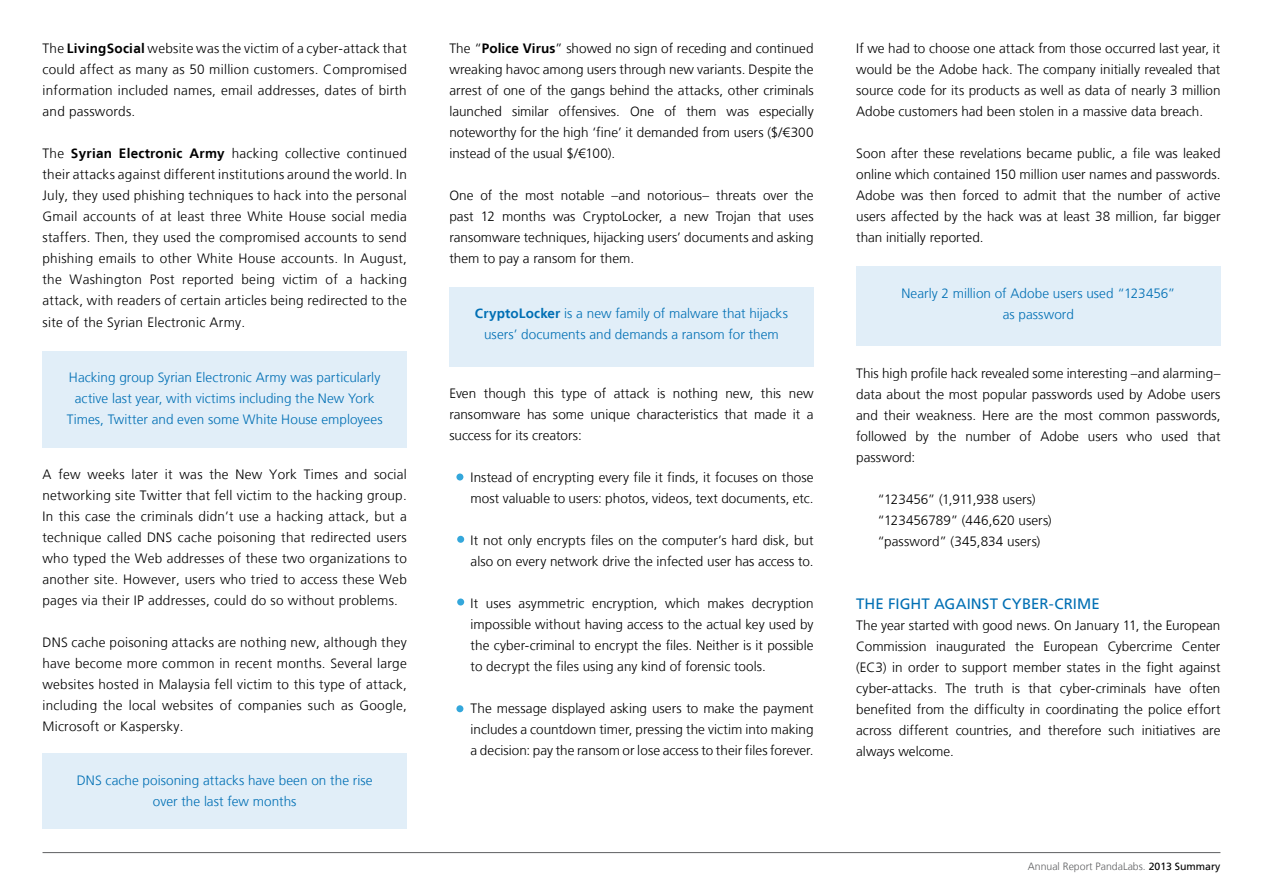
<style>
.page{position:relative;width:1263px;height:893px;background:#fff}
.page>*{position:absolute;margin:0;border:0;box-sizing:border-box;transform-origin:0 0}
.t1{font:15px "Frutiger LT";letter-spacing:.01em;color:#006fb4}
.t2{font:300 13.5px/21px "Frutiger LT";letter-spacing:.005em;color:#000;text-align:justify}
.t3{font:300 13.5px/21px "Frutiger LT";letter-spacing:.005em;color:#006fb4;text-align:center}
.t4{font:300 10.5px "Frutiger LT";color:#5f6062}
.s1{font-weight:700}
.s2{font-weight:400;color:#000}
</style>
<div class="page">
<hr style="left:43px;top:852px;width:1177px;height:1px;background:#5f6062">
<div style="left:43px;top:351px;width:364px;height:97px;background:#e1eef8"></div>
<div style="left:43px;top:754px;width:364px;height:75px;background:#e1eef8"></div>
<div style="left:856px;top:266px;width:364px;height:80px;background:#e1eef8"></div>
<div style="left:456px;top:473px;width:7px;height:7px;background:#34a7db;border-radius:50%"></div>
<div style="left:457px;top:536px;width:7px;height:7px;background:#34a7db;border-radius:50%"></div>
<div style="left:457px;top:598px;width:7px;height:7px;background:#34a7db;border-radius:50%"></div>
<div style="left:456px;top:705px;width:7px;height:7px;background:#34a7db;border-radius:50%"></div>
<div style="left:449px;top:287px;width:365px;height:80px;background:#e1eef8"></div>
<p class="t2" style="left:43px;top:38px;width:366px">The <span class="s1">LivingSocial</span> website was the victim of a cyber-attack that could affect as many as 50 million customers. Compromised information included names, email addresses, dates of birth and passwords.</p>
<p class="t2" style="left:43px;top:143px;width:366px">The <span class="s1">Syrian Electronic Army</span> hacking collective continued their attacks against different institutions around the world. In July, they used phishing techniques to hack into the personal Gmail accounts of at least three White House social media staffers. Then, they used the compromised accounts to send phishing emails to other White House accounts. In August, the Washington Post reported being victim of a hacking attack, with readers of certain articles being redirected to the site of the Syrian Electronic Army.</p>
<p class="t3" style="left:67px;top:367px;width:317px">Hacking group Syrian Electronic Army was particularly active last year, with victims including the New York<br>Times, Twitter and even some White House employees</p>
<p class="t2" style="left:43px;top:464px;width:366px">A few weeks later it was the New York Times and social networking site Twitter that fell victim to the hacking group.<br>In this case the criminals didn’t use a hacking attack, but a technique called DNS cache poisoning that redirected users who typed the Web addresses of these two organizations to another site. However, users who tried to access these Web pages via their IP addresses, could do so without problems.</p>
<p class="t2" style="left:43px;top:632px;width:366px">DNS cache poisoning attacks are nothing new, although they have become more common in recent months. Several large websites hosted in Malaysia fell victim to this type of attack, including the local websites of companies such as Google, Microsoft or Kaspersky.</p>
<p class="t3" style="left:77px;top:770px;width:297px">DNS cache poisoning attacks have been on the rise over the last few months</p>
<p class="t2" style="left:449px;top:38px;width:366px">The “<span class="s1">Police Virus</span>” showed no sign of receding and continued wreaking havoc among users through new variants. Despite the arrest of one of the gangs behind the attacks, other criminals launched similar offensives. One of them was especially noteworthy for the high ‘fine’ it demanded from users ($/€300 instead of the usual $/€100).</p>
<p class="t2" style="left:449px;top:185px;width:366px">One of the most notable –and notorious– threats over the past 12 months was CryptoLocker, a new Trojan that uses ransomware techniques, hijacking users’ documents and asking them to pay a ransom for them.</p>
<p class="t3" style="left:475px;top:303px;width:314px"><span class="s1">CryptoLocker</span> is a new family of malware that hijacks users’ documents and demands a ransom for them</p>
<p class="t2" style="left:449px;top:383px;width:366px">Even though this type of attack is nothing new, this new ransomware has some unique characteristics that made it a success for its creators:</p>
<p class="t2" style="left:471px;top:467px;width:345px">Instead of encrypting every file it finds, it focuses on those most valuable to users: photos, videos, text documents, etc.</p>
<p class="t2" style="left:471px;top:530px;width:345px">It not only encrypts files on the computer’s hard disk, but also on every network drive the infected user has access to.</p>
<p class="t2" style="left:471px;top:593px;width:344px">It uses asymmetric encryption, which makes decryption impossible without having access to the actual key used by the cyber-criminal to encrypt the files. Neither is it possible to decrypt the files using any kind of forensic tools.</p>
<p class="t2" style="left:471px;top:698px;width:345px">The message displayed asking users to make the payment includes a countdown timer, pressing the victim into making a decision: pay the ransom or lose access to their files forever.</p>
<p class="t2" style="left:856px;top:38px;width:366px">If we had to choose one attack from those occurred last year, it would be the Adobe hack. The company initially revealed that source code for its products as well as data of nearly 3 million Adobe customers had been stolen in a massive data breach.</p>
<p class="t2" style="left:856px;top:143px;width:366px">Soon after these revelations became public, a file was leaked online which contained 150 million user names and passwords.<br>Adobe was then forced to admit that the number of active users affected by the hack was at least 38 million, far bigger than initially reported.</p>
<p class="t3" style="left:901px;top:283px;width:275px">Nearly 2 million of Adobe users used “123456” as password</p>
<p class="t2" style="left:856px;top:363px;width:366px">This high profile hack revealed some interesting –and alarming– data about the most popular passwords used by Adobe users and their weakness. Here are the most common passwords, followed by the number of Adobe users who used that password:</p>
<p class="t2" style="left:877px;top:489px;width:176px;text-align:left">“123456” (1,911,938 users) “123456789” (446,620 users) “password” (345,834 users)</p>
<p class="t1" style="left:856px;top:595px;width:245px">THE FIGHT AGAI NST CYBER-CRI ME</p>
<p class="t2" style="left:856px;top:615px;width:366px">The year started with good news. On January 11, the European Commission inaugurated the European Cybercrime Center (EC3) in order to support member states in the fight against cyber-attacks. The truth is that cyber-criminals have often benefited from the difficulty in coordinating the police effort across different countries, and therefore such initiatives are always welcome.</p>
<p class="t4" style="left:1028px;top:861px;width:194px">Annual Report PandaLabs. <span class="s2">2013 SUMMARY</span></p>
</div>
